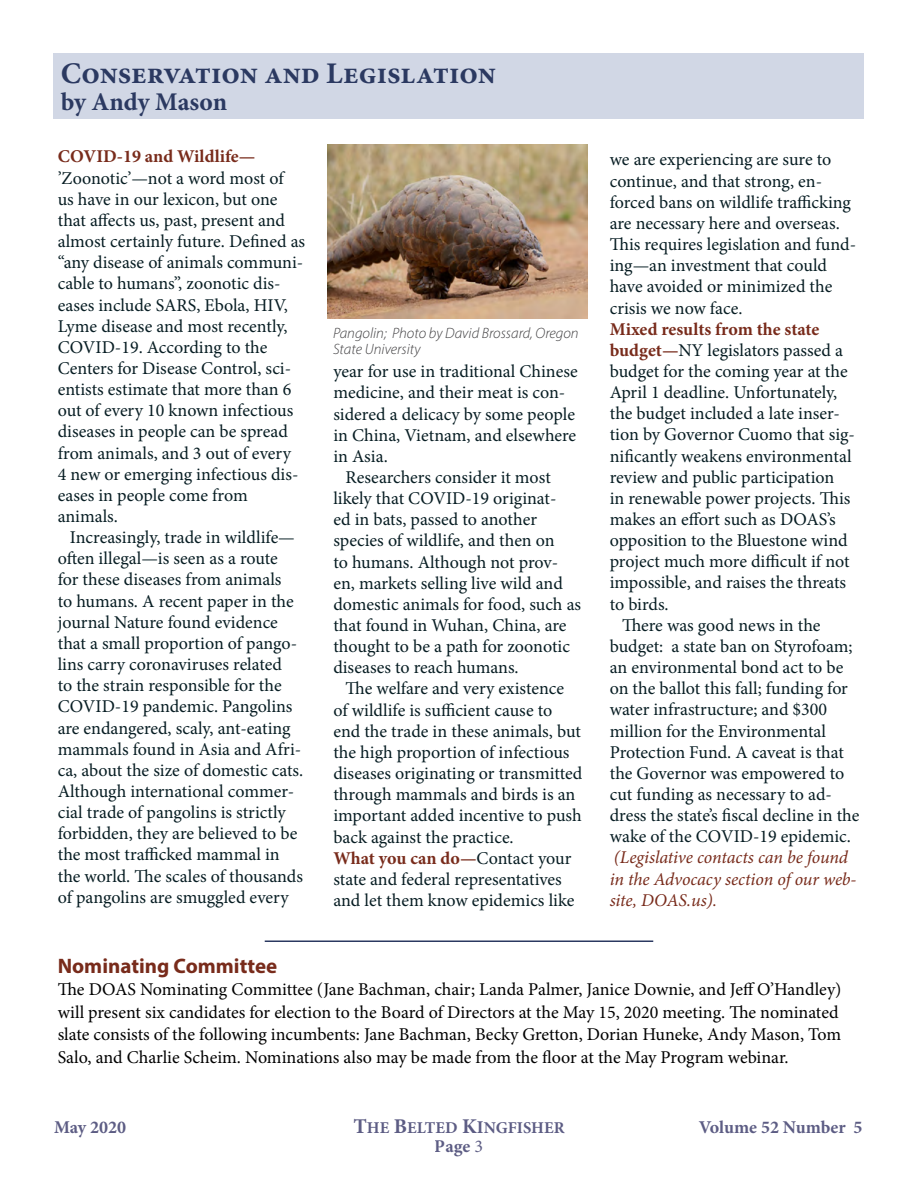
<style>
.page{position:relative;width:918px;height:1188px;background:#fff}
.page>*{position:absolute;margin:0;border:0;box-sizing:border-box;transform-origin:0 0}
.t1{font:700 30px "Minion Pro";color:#2b3961}
.t2{font:700 25.5px "Minion Pro";color:#2b3961}
.t3{font:700 21px "Myriad Pro";color:#782b1b}
.t4{font:18px/21.1px "Minion Pro";letter-spacing:-.005em;color:#071d23}
.t5{font:18px/22.5px "Minion Pro";letter-spacing:-.005em;color:#000}
.t6{font:italic 18px/21.1px "Minion Pro";letter-spacing:-.01em;color:#782b1b}
.t7{font:700 18px "Minion Pro";color:#782b1b}
.t8{font:700 18px "Minion Pro";color:#202056}
.t9{font:700 16.5px "Minion Pro";color:#202056}
.t10{font:italic 300 15px/16.5px "Myriad Pro";color:#414042}
.s1{font-weight:700;color:#782b1b}
.s2{font-size:21px}
.s3{font-size:18px}
.s4{font-weight:400}
</style>
<div class="page">
<img style="left:327px;top:145px;width:261px;height:174px">
<div style="left:53px;top:53px;width:811px;height:65px;background:#d1d7e5"></div>
<hr style="left:265px;top:940px;width:388px;height:2px;background:#2b3961">
<h1 class="t1" style="left:61px;top:53px;width:437px">Conservation and Legislation</h1>
<h2 class="t2" style="left:61px;top:84px;width:168px">by Andy Mason</h2>
<p class="t7" style="left:58px;top:144px;width:199px">COVID-19 and Wildlife—</p>
<p class="t4" style="left:58px;top:167px;width:249px">’Zoonotic’—not a word most of<br>us have in our lexicon, but one that affects us, past, present and almost certainly future. Defined as “any disease of animals communi&shy;cable to humans”, zoonotic dis&shy;eases include SARS, Ebola, HIV,<br>Lyme disease and most recently,<br>COVID-19. According to the<br>Centers for Disease Control, sci&shy;entists estimate that more than 6 out of every 10 known infectious diseases in people can be spread from animals, and 3 out of every<br>4 new or emerging infectious dis&shy;eases in people come from animals.</p>
<p class="t4" style="left:58px;top:527px;width:247px;text-indent:12px">Increasingly, trade in wildlife— often illegal—is seen as a route<br>for these diseases from animals<br>to humans. A recent paper in the journal Nature found evidence that a small proportion of pango&shy;lins carry coronaviruses related<br>to the strain responsible for the<br>COVID-19 pandemic. Pangolins are endangered, scaly, ant-eating mammals found in Asia and Afri&shy;ca, about the size of domestic cats.<br>Although international commer&shy;cial trade of pangolins is strictly forbidden, they are believed to be the most trafficked mammal in the world. The scales of thousands of pangolins are smuggled every</p>
<p class="t10" style="left:333px;top:324px;width:247px">Pangolin; Photo by David Brossard, Oregon<br>State University</p>
<p class="t4" style="left:333px;top:361px;width:246px">year for use in traditional Chinese medicine, and their meat is con&shy;sidered a delicacy by some people in China, Vietnam, and elsewhere in Asia.</p>
<p class="t4" style="left:333px;top:467px;width:249px;text-indent:12px">Researchers consider it most likely that COVID-19 originat-<br>ed in bats, passed to another species of wildlife, and then on<br>to humans. Although not prov&shy;en, markets selling live wild and domestic animals for food, such as that found in Wuhan, China, are thought to be a path for zoonotic diseases to reach humans.</p>
<p class="t4" style="left:333px;top:678px;width:250px;text-indent:12px">The welfare and very existence of wildlife is sufficient cause to end the trade in these animals, but the high proportion of infectious diseases originating or transmitted through mammals and birds is an important added incentive to push back against the practice.<br><span class="s1">What you can do—</span>Contact your state and federal representatives and let them know epidemics like</p>
<p class="t4" style="left:610px;top:149px;width:248px">we are experiencing are sure to continue, and that strong, en&shy;forced bans on wildlife trafficking are necessary here and overseas.<br>This requires legislation and fund&shy;ing—an investment that could have avoided or minimized the crisis we now face.</p>
<p class="t7" style="left:610px;top:316px;width:211px">Mixed results from the state</p>
<p class="t4" style="left:610px;top:340px;width:235px"><span class="s1">budget—</span>NY legislators passed a</p>
<p class="t4" style="left:610px;top:361px;width:239px">budget for the coming year at the</p>
<p class="t4" style="left:610px;top:382px;width:229px">April 1 deadline. Unfortunately,</p>
<p class="t4" style="left:610px;top:403px;width:232px">the budget included a late inser-</p>
<p class="t4" style="left:610px;top:424px;width:247px">tion by Governor Cuomo that sig-</p>
<p class="t4" style="left:610px;top:445px;width:243px">nificantly weakens environmental</p>
<p class="t4" style="left:610px;top:466px;width:226px">review and public participation</p>
<p class="t4" style="left:610px;top:488px;width:242px">in renewable power projects. This</p>
<p class="t4" style="left:610px;top:509px;width:228px">makes an effort such as DOAS’s</p>
<p class="t4" style="left:610px;top:530px;width:239px">opposition to the Bluestone wind</p>
<p class="t4" style="left:610px;top:551px;width:241px">project much more difficult if not</p>
<p class="t4" style="left:610px;top:572px;width:238px">impossible, and raises the threats</p>
<p class="t4" style="left:610px;top:593px;width:61px">to birds.</p>
<p class="t4" style="left:622px;top:615px;width:200px">There was good news in the</p>
<p class="t4" style="left:610px;top:636px;width:244px">budget: a state ban on Styrofoam;</p>
<p class="t4" style="left:610px;top:657px;width:235px">an environmental bond act to be</p>
<p class="t4" style="left:610px;top:678px;width:240px">on the ballot this fall; funding for</p>
<p class="t4" style="left:610px;top:699px;width:219px">water infrastructure; and $300</p>
<p class="t4" style="left:610px;top:720px;width:218px">million for the Environmental</p>
<p class="t4" style="left:610px;top:741px;width:236px">Protection Fund. A caveat is that</p>
<p class="t4" style="left:610px;top:763px;width:236px">the Governor was empowered to</p>
<p class="t4" style="left:610px;top:784px;width:224px">cut funding as necessary to ad-</p>
<p class="t4" style="left:610px;top:805px;width:251px">dress the state’s fiscal decline in the</p>
<p class="t4" style="left:610px;top:826px;width:243px">wake of the COVID-19 epidemic.</p>
<p class="t6" style="left:610px;top:847px;width:248px">(Legislative contacts can be found in the Advocacy section of our web&shy;site, DOAS.us).</p>
<p class="t3" style="left:58px;top:952px;width:221px">Nominating Committee</p>
<p class="t5" style="left:58px;top:978px;width:785px">The DOAS Nominating Committee (Jane Bachman, chair; Landa Palmer, Janice Downie, and Jeff O’Handley) will present six candidates for election to the Board of Directors at the May 15, 2020 meeting. The nominated slate consists of the following incumbents: Jane Bachman, Becky Gretton, Dorian Huneke, Andy Mason, Tom Salo, and Charlie Scheim. Nominations also may be made from the floor at the May Program webinar.</p>
<p class="t8" style="left:54px;top:1114px;width:74px">May 2020</p>
<p class="t9" style="left:353px;top:1116px;width:213px"><span class="s2">T</span>HE <span class="s2">B</span>ELTED <span class="s2">K</span><span class="s3">I</span>NGFISHER</p>
<p class="t8" style="left:699px;top:1114px;width:165px">Volume 52 Number 5</p>
<p class="t8" style="left:435px;top:1134px;width:50px">Page <span class="s4">3</span></p>
</div>
